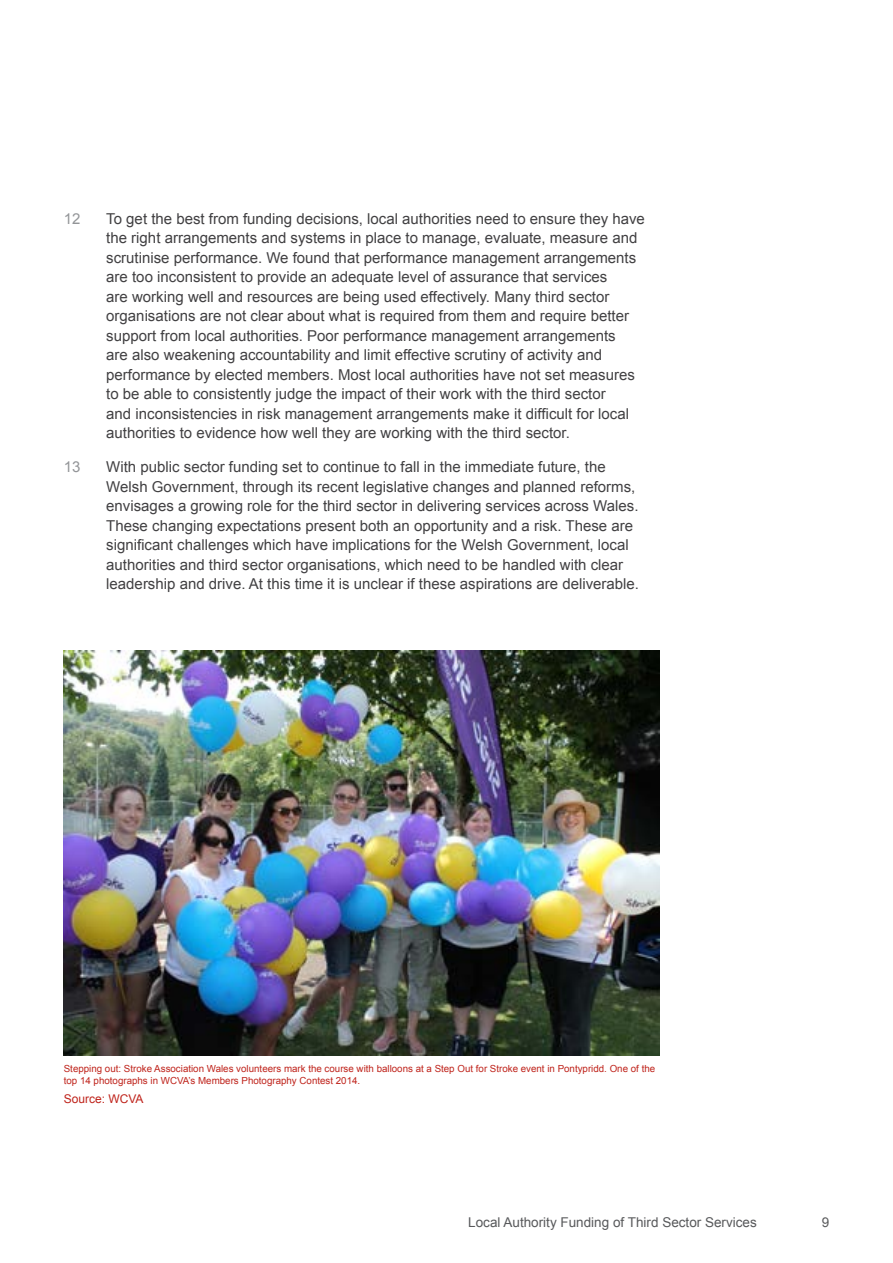
<style>
.page{position:relative;width:893px;height:1263px;background:#fff}
.page>*{position:absolute;margin:0;border:0;box-sizing:border-box;transform-origin:0 0}
.t1{font:15px/19.5px "Arial";color:#414042}
.t2{font:15px "Arial";color:#939598}
.t3{font:13.5px "Arial";color:#58595b}
.Exhibit_source{font:12px "Arial";color:#bf231b}
.Note_text{font:9.75px/11.7px "Arial";color:#bf231b}
</style>
<div class="page">
<img style="left:64px;top:651px;width:595px;height:405px">
<p class="t2" style="left:64px;top:208px;width:18px">12</p>
<p class="t1" style="left:106px;top:209px;width:540px">To get the best from funding decisions, local authorities need to ensure they have the right arrangements and systems in place to manage, evaluate, measure and scrutinise performance. We found that performance management arrangements are too inconsistent to provide an adequate level of assurance that services<br>are working well and resources are being used effectively. Many third sector organisations are not clear about what is required from them and require better support from local authorities. Poor performance management arrangements<br>are also weakening accountability and limit effective scrutiny of activity and performance by elected members. Most local authorities have not set measures to be able to consistently judge the impact of their work with the third sector<br>and inconsistencies in risk management arrangements make it difficult for local authorities to evidence how well they are working with the third sector.</p>
<p class="t2" style="left:64px;top:457px;width:18px">13</p>
<p class="t1" style="left:106px;top:457px;width:534px">With public sector funding set to continue to fall in the immediate future, the Welsh Government, through its recent legislative changes and planned reforms, envisages a growing role for the third sector in delivering services across Wales.<br>These changing expectations present both an opportunity and a risk. These are significant challenges which have implications for the Welsh Government, local authorities and third sector organisations, which need to be handled with clear leadership and drive. At this time it is unclear if these aspirations are deliverable.</p>
<p class="Note_text" style="left:64px;top:1063px;width:593px">Stepping out: Stroke Association Wales volunteers mark the course with balloons at a Step Out for Stroke event in Pontypridd. One of the top 14 photographs in WCVA’s Members Photography Contest 2014.</p>
<p class="Exhibit_source" style="left:64px;top:1090px;width:81px">Source: WCVA</p>
<p class="t3" style="left:468px;top:1213px;width:290px">Local Authority Funding of Third Sector Services</p>
<p class="t3" style="left:822px;top:1213px;width:9px">9</p>
</div>
